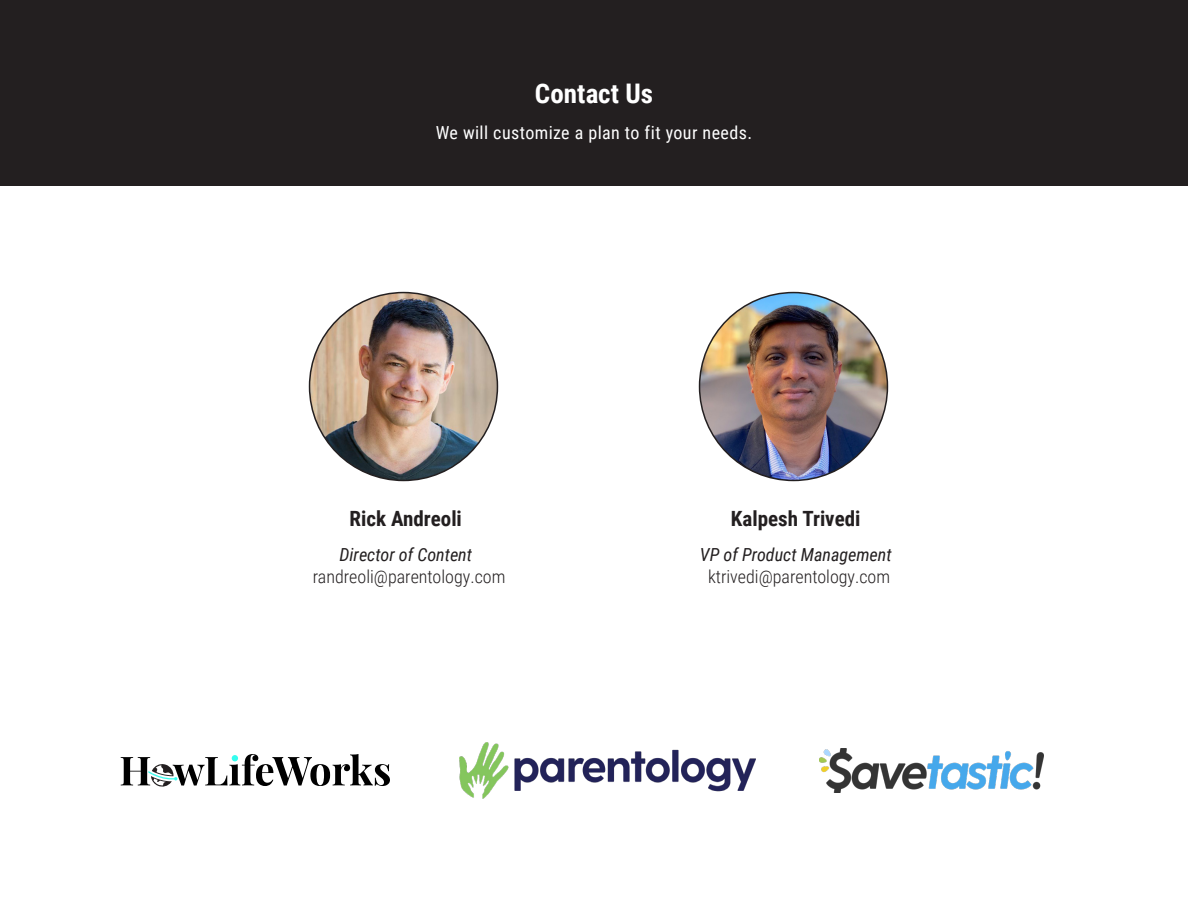
<style>
.page{position:relative;width:1188px;height:918px;background:#fff}
.page>*{position:absolute;margin:0;border:0;box-sizing:border-box;transform-origin:0 0}
.t1{font:700 27px "Roboto Condensed";color:#fff}
.t2{font:700 21px "Roboto Condensed";color:#231f20}
.t3{font:300 18px/21.6px "Roboto Condensed";color:#231f20;text-align:center}
.t4{font:18px "Roboto Condensed";letter-spacing:.02em;color:#fff}
.s1{font-weight:400;font-style:italic}
</style>
<div class="page">
<div style="left:0;top:0;width:1188px;height:186px;background:#231f20"></div>
<svg style="left:121px;top:754px;width:269px;height:33px"></svg>
<img style="left:459px;top:742px;width:297px;height:56px">
<img style="left:820px;top:748px;width:224px;height:44px">
<img style="left:310px;top:293px;width:187px;height:187px;border-radius:94px">
<img style="left:700px;top:293px;width:187px;height:187px;border-radius:94px">
<p class="t1" style="left:535px;top:74px;width:120px">Contact Us</p>
<p class="t4" style="left:436px;top:120px;width:318px">We will customize a plan to fit your needs.</p>
<p class="t2" style="left:350px;top:504px;width:114px">Rick Andreoli</p>
<p class="t3" style="left:313px;top:543px;width:194px"><span class="s1">Director of Content </span>randreoli@parentology.com</p>
<p class="t2" style="left:731px;top:504px;width:131px">Kalpesh Trivedi</p>
<p class="t3" style="left:700px;top:543px;width:193px"><span class="s1">VP of Product Management </span>ktrivedi@parentology.com</p>
</div>
